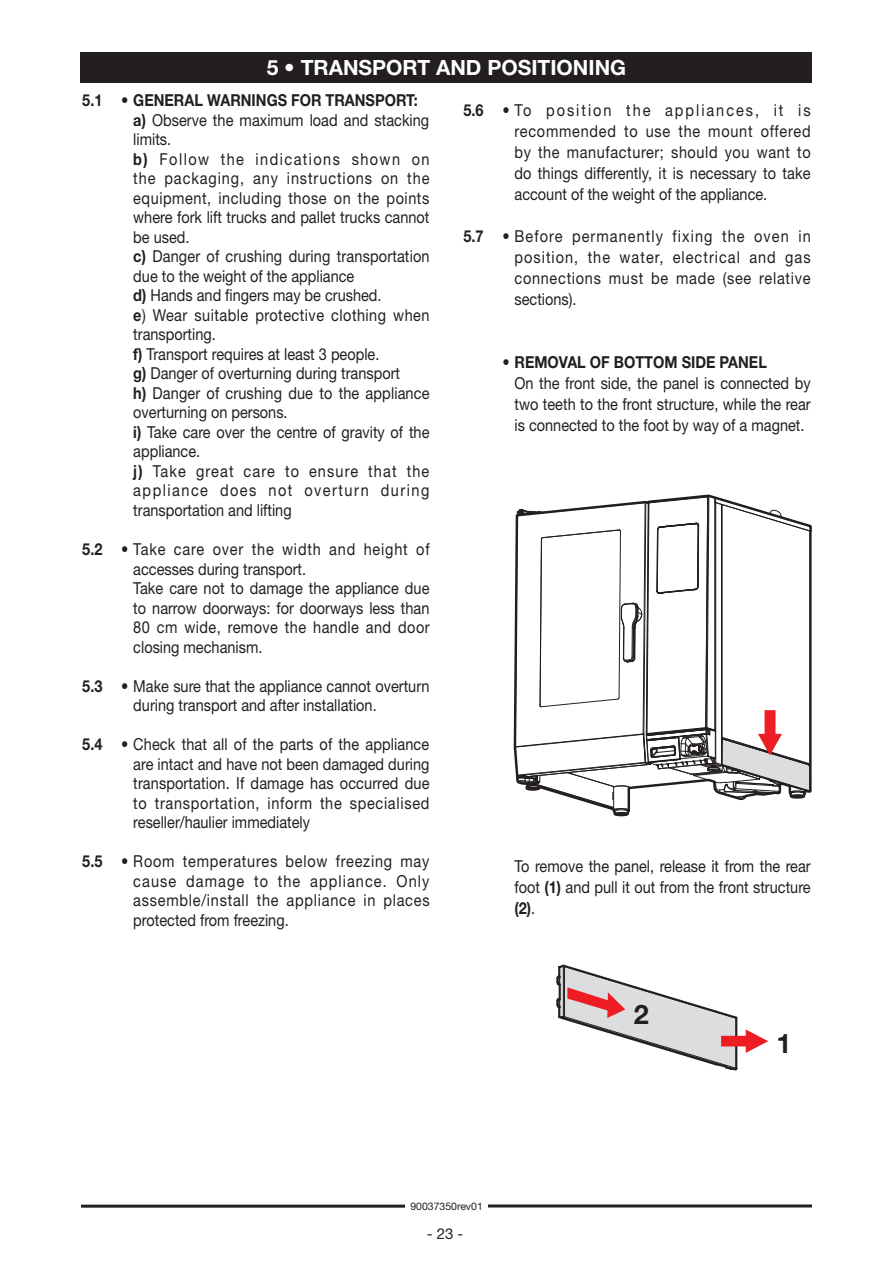
<style>
.page{position:relative;width:893px;height:1263px;background:#fff}
.page>*{position:absolute;margin:0;border:0;box-sizing:border-box;transform-origin:0 0}
.t1{font:700 27px "Helvetica Neue LT Std";color:#231f20}
.Titolo_capitolo{font:700 21px "Helvetica Neue LT Std";color:#fff}
.Punti_con_rientro{font:16.5px/19.5px "Helvetica Neue LT Std";color:#231f20;text-align:justify;scale:.88 1}
.Punti_con_rientro-2{font:700 16.5px "Helvetica Neue LT Std";color:#231f20;scale:.88 1}
.Punti_con_rientro-3{font:16.5px/19.5px "Helvetica Neue LT Std";letter-spacing:.035em;color:#231f20;scale:.88 1}
.t2{font:15px "Helvetica Neue LT Std";color:#231f20}
.t3{font:10.5px "Helvetica Neue LT Std";color:#231f20}
.s1{font-weight:700}
</style>
<div class="page">
<hr style="left:81px;top:1205px;width:338px;height:3px;background:#231f20">
<hr style="left:474px;top:1204px;width:338px;height:3px;background:#231f20">
<div style="left:405px;top:1194px;width:83px;height:24px;background:#fff"></div>
<div style="left:81px;top:52px;width:731px;height:30px;background:#231f20"></div>
<svg style="left:556px;top:964px;width:212px;height:107px"></svg>
<svg style="left:515px;top:495px;width:297px;height:320px"></svg>
<p class="Titolo_capitolo" style="left:360px;top:55px;width:174px">5 • POSITIONING</p>
<p class="Punti_con_rientro-2" style="left:82px;top:90px;width:383px">5.1 • GENERAL WARNINGS FOR TRANSPORT:</p>
<p class="Punti_con_rientro" style="left:133px;top:110px;width:338px"><span class="s1">a)</span> Observe the maximum load and stacking limits.</p>
<p class="Punti_con_rientro" style="left:133px;top:149px;width:338px"><span class="s1">b)</span> Follow the indications shown on the packaging, any instructions on the equipment, including those on the points where fork lift trucks and pallet trucks cannot be used.</p>
<p class="Punti_con_rientro" style="left:133px;top:247px;width:338px"><span class="s1">c)</span> Danger of crushing during transportation due to the weight of the appliance</p>
<p class="Punti_con_rientro" style="left:133px;top:286px;width:284px"><span class="s1">d)</span> Hands and fingers may be crushed.</p>
<p class="Punti_con_rientro-3" style="left:133px;top:305px;width:338px"><span class="s1">e</span>) Wear suitable protective clothing when transporting.</p>
<p class="Punti_con_rientro" style="left:133px;top:344px;width:281px"><span class="s1">f)</span> Transport requires at least 3 people.</p>
<p class="Punti_con_rientro" style="left:133px;top:364px;width:305px"><span class="s1">g)</span> Danger of overturning during transport</p>
<p class="Punti_con_rientro" style="left:133px;top:383px;width:338px"><span class="s1">h)</span> Danger of crushing due to the appliance overturning on persons.</p>
<p class="Punti_con_rientro" style="left:133px;top:422px;width:338px"><span class="s1">i)</span> Take care over the centre of gravity of the appliance.</p>
<p class="Punti_con_rientro" style="left:133px;top:461px;width:338px"><span class="s1">j)</span> Take great care to ensure that the appliance does not overturn during transportation and lifting</p>
<p class="Punti_con_rientro" style="left:133px;top:539px;width:338px;text-align:left;text-indent:-51px"><span class="s1">5.2</span> • Take care over the width and height of accesses during transport.<br>Take care not to damage the appliance due to narrow doorways: for doorways less than 80 cm wide, remove the handle and door closing mechanism.</p>
<p class="Punti_con_rientro" style="left:82px;top:676px;width:396px;text-align:center"><span class="s1">5.3</span> • Make sure that the appliance cannot overturn during transport and after installation.</p>
<p class="Punti_con_rientro" style="left:133px;top:734px;width:338px;text-indent:-51px"><span class="s1">5.4</span> • Check that all of the parts of the appliance are intact and have not been damaged during transportation. If damage has occurred due to transportation, inform the specialised reseller/haulier immediately</p>
<p class="Punti_con_rientro" style="left:133px;top:851px;width:338px;text-indent:-51px"><span class="s1">5.5</span> • Room temperatures below freezing may cause damage to the appliance. Only assemble/install the appliance in places protected from freezing.</p>
<p class="Titolo_capitolo" style="left:267px;top:55px;width:361px">5 • TRANSPORT AND POSITIONING</p>
<p class="Punti_con_rientro" style="left:514px;top:99px;width:338px;line-height:21px;text-indent:-51px"><span class="s1">5.6 •</span> To position the appliances, it is recommended to use the mount offered by the manufacturer; should you want to do things differently, it is necessary to take account of the weight of the appliance.</p>
<p class="Punti_con_rientro" style="left:514px;top:225px;width:338px;line-height:21px;text-indent:-51px"><span class="s1">5.7 •</span> Before permanently fixing the oven in position, the water, electrical and gas connections must be made (see relative sections).</p>
<p class="Punti_con_rientro-2" style="left:502px;top:351px;width:302px">• REMOVAL OF BOTTOM SIDE PANEL</p>
<p class="Punti_con_rientro" style="left:514px;top:372px;width:338px;line-height:21px">On the front side, the panel is connected by two teeth to the front structure, while the rear is connected to the foot by way of a magnet.</p>
<p class="Punti_con_rientro" style="left:514px;top:855px;width:338px;line-height:21px">To remove the panel, release it from the rear foot <span class="s1">(1)</span> and pull it out from the front structure <span class="s1">(2)</span>.</p>
<p class="t3" style="left:410px;top:1200px;width:74px">90037350rev01</p>
<p class="t2" style="left:427px;top:1225px;width:38px">- 23 -</p>
<p class="t1" style="left:634px;top:998px;width:17px">2</p>
<p class="t1" style="left:776px;top:1027px;width:17px">1</p>
</div>
